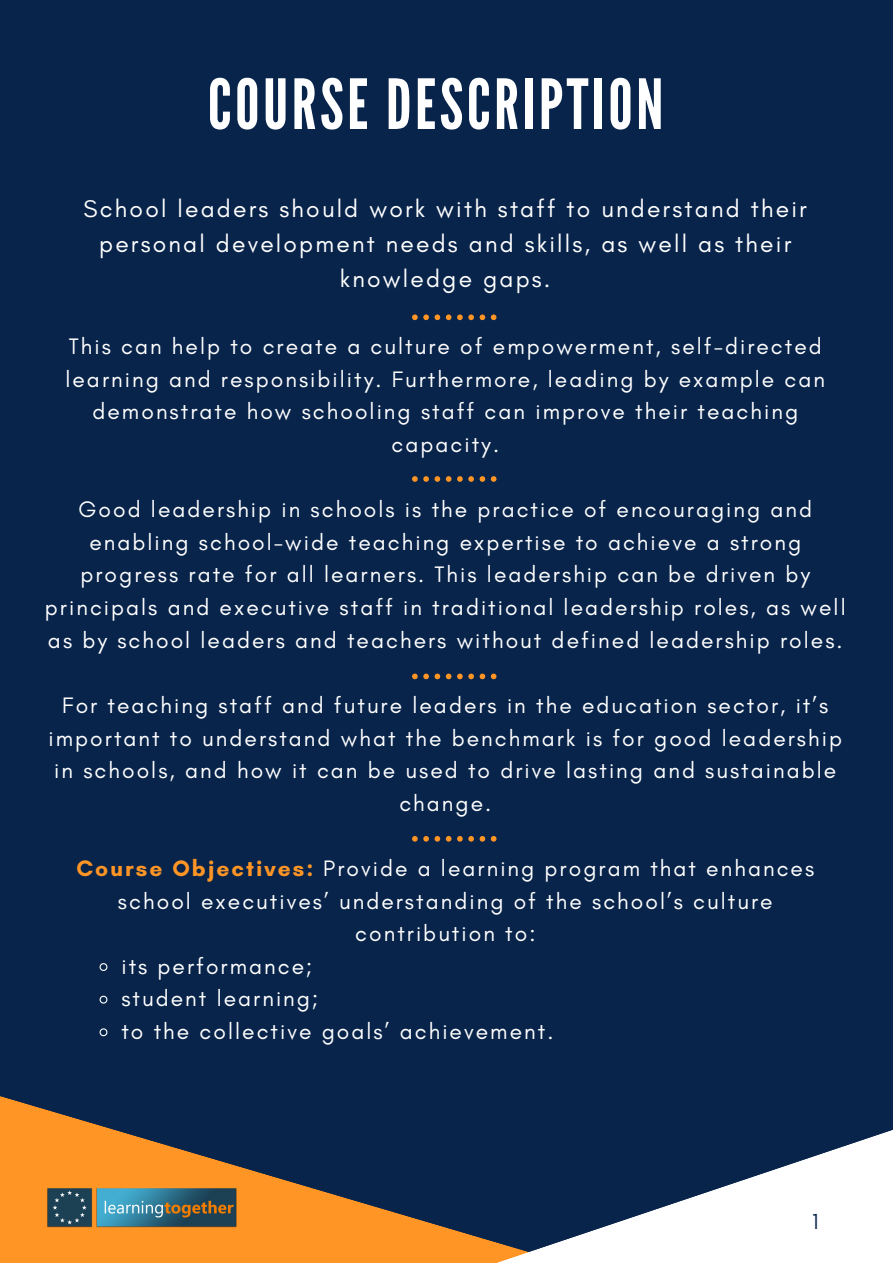
<style>
.page{position:relative;width:893px;height:1264px;background:#fff}
.page>*{position:absolute;margin:0;border:0;box-sizing:border-box;transform-origin:0 0}
.t1{font:69px "League Gothic";letter-spacing:.05em;color:#fff}
.t2{font:24.6px/34.8px "Glacial Indifference";letter-spacing:.09em;color:#fff;text-align:center}
.t3{font:22.8px/32.5px "Glacial Indifference";letter-spacing:.09em;color:#fff;text-align:center}
.t4{font:22.05px "Glacial Indifference";color:#08244b}
.s1{font-weight:700;color:#ff9524}
</style>
<div class="page">
<div style="left:0;top:0;width:892px;height:1262px;background:#08244b"></div>
<svg style="left:0;top:1096px;width:216px;height:166px;fill:#ff9524"></svg>
<svg style="left:216px;top:1130px;width:676px;height:132px"></svg>
<img style="left:43px;top:1181px;width:199px;height:53px">
<svg style="left:99px;top:963px;width:9px;height:8px"></svg>
<svg style="left:99px;top:995px;width:9px;height:9px"></svg>
<svg style="left:99px;top:1028px;width:9px;height:9px"></svg>
<svg style="left:412px;top:673px;width:84px;height:6px"></svg>
<svg style="left:412px;top:476px;width:84px;height:6px"></svg>
<svg style="left:412px;top:314px;width:84px;height:6px"></svg>
<svg style="left:412px;top:836px;width:84px;height:5px"></svg>
<h1 class="t1" style="left:208px;top:64px;width:457px">COURSE DESCRIPTION</h1>
<p class="t2" style="left:84px;top:191px;width:724px">School leaders should work with staff to understand their personal development needs and skills, as well as their knowledge gaps.</p>
<p class="t3" style="left:65px;top:330px;width:761px">This can help to create a culture of empowerment, self-directed learning and responsibility. Furthermore, leading by example can demonstrate how schooling staff can improve their teaching capacity.</p>
<p class="t3" style="left:45px;top:493px;width:802px">Good leadership in schools is the practice of encouraging and enabling school-wide teaching expertise to achieve a strong progress rate for all learners. This leadership can be driven by principals and executive staff in traditional leadership roles, as well as by school leaders and teachers without defined leadership roles.</p>
<p class="t3" style="left:49px;top:688px;width:795px">For teaching staff and future leaders in the education sector, it’s important to understand what the benchmark is for good leadership in schools, and how it can be used to drive lasting and sustainable change.</p>
<p class="t3" style="left:76px;top:851px;width:739px"><span class="s1">Course Objectives:</span> Provide a learning program that enhances school executives’ understanding of the school’s culture contribution to:</p>
<p class="t3" style="left:121px;top:949px;width:433px;text-align:left">its performance;<br>student learning;<br>to the collective goals’ achievement.</p>
<p class="t4" style="left:812px;top:1207px;width:8px">1</p>
</div>
